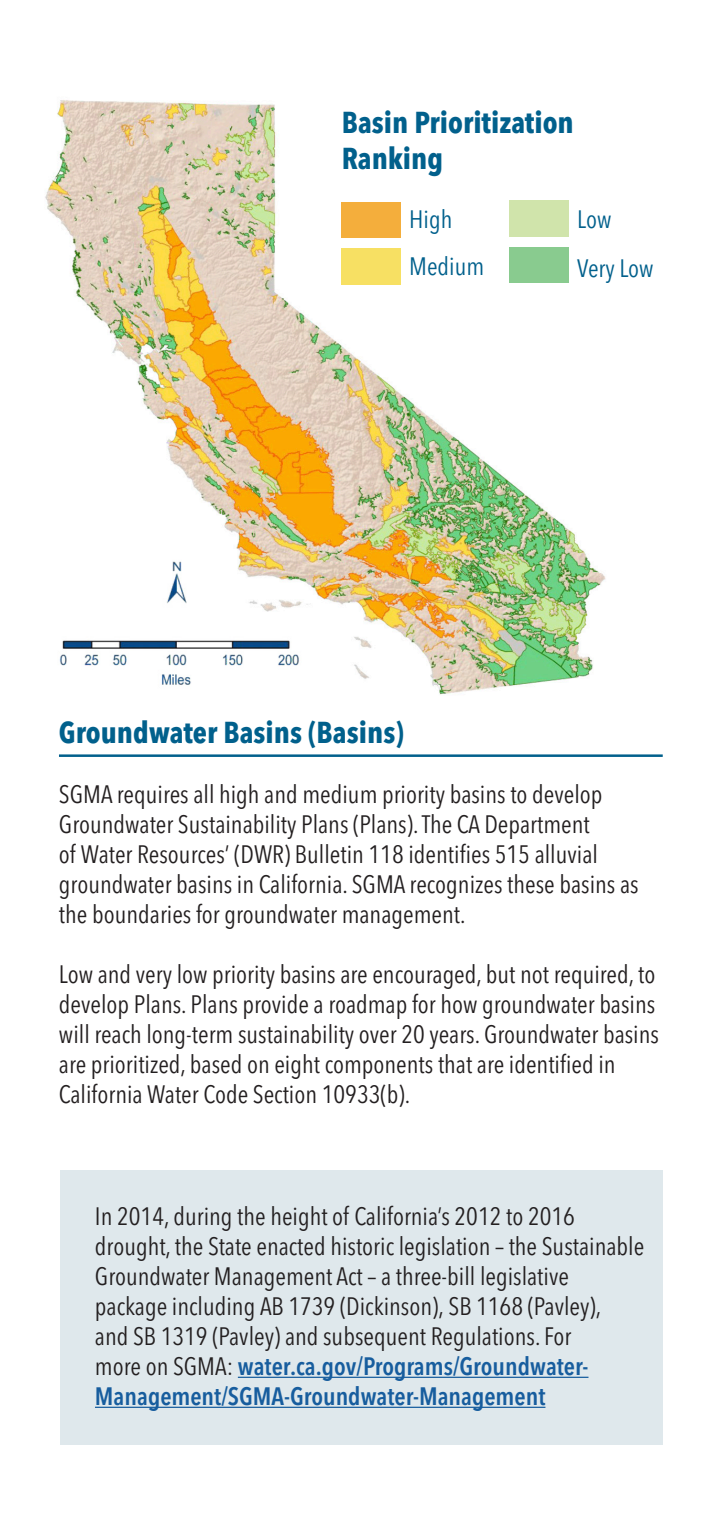
<style>
.page{position:relative;width:720px;height:1530px;background:#fff}
.page>*{position:absolute;margin:0;border:0;box-sizing:border-box;transform-origin:0 0}
.t1{font:700 condensed 30px "Avenir Next LT Pro";color:#01608c}
.t2{font:condensed 25px/30px "Avenir Next LT Pro";color:#231f20}
.t3{font:condensed 25px "Avenir Next LT Pro";color:#01608c}
.s1{font-weight:600;color:#175d9e}
</style>
<div class="page">
<img style="left:45px;top:100px;width:561px;height:595px">
<img style="left:45px;top:534px;width:278px;height:161px">
<div style="left:342px;top:202px;width:59px;height:37px;background:#f4ae3c"></div>
<div style="left:342px;top:248px;width:59px;height:36px;background:#f7e063"></div>
<div style="left:510px;top:201px;width:59px;height:36px;background:#d0e4ab"></div>
<div style="left:510px;top:247px;width:59px;height:36px;background:#89cb8f"></div>
<div style="left:60px;top:1170px;width:603px;height:274px;background:#dfe8ec"></div>
<hr style="left:59px;top:754px;width:604px;height:3px;background:#01608c">
<hr style="left:238px;top:1377px;width:351px;height:1px;background:#175d9e">
<hr style="left:95px;top:1407px;width:450px;height:1px;background:#175d9e">
<p class="t1" style="left:342px;top:104px;width:234px">Basin Prioritization</p>
<p class="t1" style="left:342px;top:140px;width:103px">Ranking</p>
<p class="t3" style="left:409px;top:205px;width:45px">High</p>
<p class="t3" style="left:409px;top:251px;width:77px">Medium</p>
<p class="t3" style="left:577px;top:205px;width:36px">Low</p>
<p class="t3" style="left:577px;top:253px;width:78px">Very Low</p>
<p class="t1" style="left:59px;top:714px;width:346px">Groundwater Basins (Basins)</p>
<p class="t2" style="left:59px;top:779px;width:581px">SGMA requires all high and medium priority basins to develop Groundwater Sustainability Plans (Plans). The CA Department<br>of Water Resources’ (DWR) Bulletin 118 identifies 515 alluvial groundwater basins in California. SGMA recognizes these basins as the boundaries for groundwater management.</p>
<p class="t2" style="left:59px;top:959px;width:602px">Low and very low priority basins are encouraged, but not required, to develop Plans. Plans provide a roadmap for how groundwater basins will reach long-term sustainability over 20 years. Groundwater basins are prioritized, based on eight components that are identified in California Water Code Section 10933(b).</p>
<p class="t2" style="left:95px;top:1202px;width:551px">In 2014, during the height of California’s 2012 to 2016 drought, the State enacted historic legislation – the Sustainable Groundwater Management Act – a three-bill legislative package including AB 1739 (Dickinson), SB 1168 (Pavley),<br>and SB 1319 (Pavley) and subsequent Regulations. For<br>more on SGMA: <span class="s1">water.ca.gov/Programs/Groundwater-Management/SGMA-Groundwater-Management</span></p>
</div>
